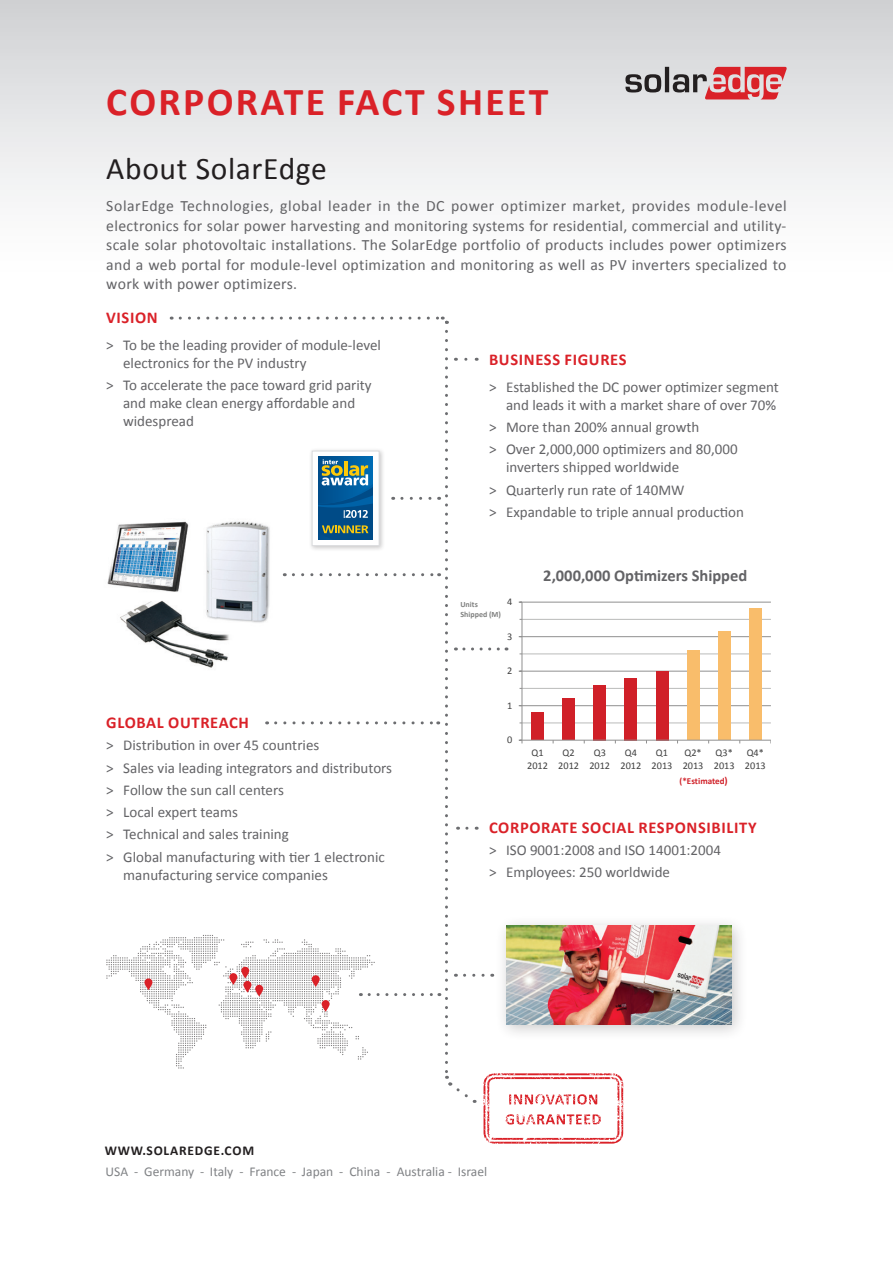
<style>
.page{position:relative;width:893px;height:1263px;background:#fff}
.page>*{position:absolute;margin:0;border:0;box-sizing:border-box;transform-origin:0 0}
.t1{font:700 39.75px "Calibri";letter-spacing:.06em;color:#da2128}
.t2{font:31.5px "Calibri";letter-spacing:.02em;color:#231f20}
.t3{font:700 16.5px "Calibri";letter-spacing:.04em;color:#da2128}
.t4{font:700 16.5px "Calibri";color:#636366}
.t5{font:15.75px/19.5px "Calibri";letter-spacing:.02em;color:#636366}
.t6{font:15px/22.2px "Calibri";color:#636366}
.t7{font:13.5px "Calibri";color:#808285}
.t8{font:700 13.5px "Calibri";letter-spacing:.06em;color:#231f20}
.t9{font:10.2px/12.5px "Calibri";color:#404040;text-align:center}
.t10{font:700 10.2px "Calibri";color:#d02028}
.t11{font:700 9.15px "Calibri";color:#d02028}
.t12{font:700 7.95px/9.6px "Calibri";color:#7f807f}
</style>
<div class="page">
<div style="left:0;top:0;width:893px;height:279px;background:linear-gradient(to bottom,#d1d2d4,#fff)"></div>
<svg style="left:625px;top:67px;width:162px;height:32px"></svg>
<svg style="left:180px;top:316px;width:269px;height:8px"></svg>
<div style="left:495px;top:914px;width:253px;height:127px;background:#231f20;opacity:.25"></div>
<img style="left:623px;top:926px;width:108px;height:98px">
<hr style="left:522px;top:723px;width:249px;height:1px;background:#babbba">
<hr style="left:522px;top:688px;width:249px;height:1px;background:#babbba">
<hr style="left:522px;top:654px;width:249px;height:1px;background:#babbba">
<hr style="left:522px;top:619px;width:249px;height:1px;background:#babbba">
<hr style="left:522px;top:705px;width:249px;height:1px;background:#909090">
<hr style="left:522px;top:671px;width:249px;height:1px;background:#909090">
<hr style="left:522px;top:636px;width:249px;height:1px;background:#909090">
<hr style="left:522px;top:602px;width:249px;height:1px;background:#909090">
<div style="left:656px;top:671px;width:12px;height:69px;background:#d02028"></div>
<div style="left:687px;top:650px;width:12px;height:90px;background:#f9bd6b"></div>
<div style="left:718px;top:631px;width:12px;height:109px;background:#f9bd6b"></div>
<div style="left:749px;top:608px;width:13px;height:132px;background:#f9bd6b"></div>
<div style="left:625px;top:678px;width:12px;height:62px;background:#d02028"></div>
<hr style="left:522px;top:740px;width:249px;height:1px;background:#909090">
<svg style="left:106px;top:331px;width:517px;height:813px"></svg>
<h1 class="t1" style="left:106px;top:76px;width:444px">CORPORATE FACT SHEET</h1>
<h2 class="t2" style="left:106px;top:148px;width:222px">About SolarEdge</h2>
<p class="t5" style="left:106px;top:196px;width:682px">SolarEdge Technologies, global leader in the DC power optimizer market, provides module-level</p>
<p class="t5" style="left:106px;top:235px;width:682px">scale solar photovoltaic installations. The SolarEdge portfolio of products includes power optimizers</p>
<p class="t5" style="left:106px;top:216px;width:682px">electronics for solar power harvesting and monitoring systems for residential, commercial and utility-</p>
<p class="t5" style="left:106px;top:255px;width:682px">and a web portal for module-level optimization and monitoring as well as PV inverters specialized to work with power optimizers.</p>
<p class="t3" style="left:106px;top:307px;width:53px">VISION</p>
<p class="t6" style="left:123px;top:334px;width:259px">To be the leading provider of module-level</p>
<p class="t6" style="left:106px;top:334px;width:9px">&gt;</p>
<p class="t6" style="left:106px;top:374px;width:9px">&gt;</p>
<p class="t6" style="left:123px;top:352px;width:250px">electronics for the PV industry<br>To accelerate the pace toward grid parity</p>
<p class="t6" style="left:123px;top:394px;width:234px;line-height:18px">and make clean energy affordable and widespread</p>
<p class="t3" style="left:106px;top:712px;width:144px">GLOBAL OUTREACH</p>
<p class="t6" style="left:123px;top:734px;width:198px">Distribution in over 45 countries</p>
<p class="t6" style="left:106px;top:734px;width:9px">&gt;</p>
<p class="t6" style="left:106px;top:757px;width:9px">&gt;</p>
<p class="t6" style="left:123px;top:757px;width:270px">Sales via leading integrators and distributors</p>
<p class="t6" style="left:106px;top:779px;width:9px">&gt;</p>
<p class="t6" style="left:123px;top:779px;width:162px">Follow the sun call centers</p>
<p class="t6" style="left:106px;top:801px;width:9px">&gt;</p>
<p class="t6" style="left:123px;top:801px;width:116px">Local expert teams</p>
<p class="t6" style="left:106px;top:823px;width:9px">&gt;</p>
<p class="t6" style="left:123px;top:823px;width:167px">Technical and sales training</p>
<p class="t6" style="left:106px;top:846px;width:9px">&gt;</p>
<p class="t6" style="left:123px;top:846px;width:263px">Global manufacturing with tier 1 electronic</p>
<p class="t6" style="left:123px;top:864px;width:206px">manufacturing service companies</p>
<p class="t3" style="left:489px;top:349px;width:139px">BUSINESS FIGURES</p>
<p class="t6" style="left:506px;top:376px;width:274px">Established the DC power optimizer segment</p>
<p class="t6" style="left:489px;top:376px;width:9px">&gt;</p>
<p class="t6" style="left:489px;top:416px;width:9px">&gt;</p>
<p class="t6" style="left:489px;top:438px;width:9px">&gt;</p>
<p class="t6" style="left:489px;top:479px;width:9px">&gt;</p>
<p class="t6" style="left:489px;top:501px;width:9px">&gt;</p>
<p class="t6" style="left:506px;top:394px;width:272px">and leads it with a market share of over 70%<br>More than 200% annual growth</p>
<p class="t6" style="left:506px;top:438px;width:233px">Over 2,000,000 optimizers and 80,000</p>
<p class="t6" style="left:506px;top:456px;width:180px">inverters shipped worldwide<br>Quarterly run rate of 140MW</p>
<p class="t6" style="left:506px;top:501px;width:239px">Expandable to triple annual production</p>
<p class="t4" style="left:543px;top:565px;width:205px">2,000,000 OPTIMIZERS SHIPPED</p>
<p class="t9" style="left:507px;top:595px;width:7px">4</p>
<p class="t12" style="left:460px;top:600px;width:42px">UNITS<br>SHIPPED M( (</p>
<p class="t9" style="left:507px;top:630px;width:7px">3</p>
<p class="t9" style="left:507px;top:664px;width:7px">2</p>
<p class="t9" style="left:507px;top:699px;width:7px">1</p>
<p class="t9" style="left:507px;top:733px;width:7px">0</p>
<p class="t9" style="left:527px;top:747px;width:22px">Q1<br>2012</p>
<p class="t9" style="left:558px;top:747px;width:22px">Q2<br>2012</p>
<p class="t9" style="left:589px;top:747px;width:22px">Q3<br>2012</p>
<p class="t9" style="left:620px;top:747px;width:22px">Q4<br>2012</p>
<p class="t9" style="left:652px;top:747px;width:22px">Q1<br>2013</p>
<p class="t9" style="left:683px;top:747px;width:22px;text-align:left">Q *2<br>2013</p>
<p class="t9" style="left:714px;top:747px;width:22px;text-align:left">Q *3<br>2013</p>
<p class="t9" style="left:745px;top:747px;width:22px;text-align:left">Q *4<br>2013</p>
<p class="t10" style="left:725px;top:774px;width:5px">(</p>
<p class="t11" style="left:680px;top:775px;width:47px">(*ESTIMATED</p>
<p class="t3" style="left:489px;top:817px;width:269px">CORPORATE SOCIAL RESPONSIBILITY</p>
<p class="t6" style="left:506px;top:839px;width:216px">ISO 9001:2008 and ISO 14001:2004</p>
<p class="t6" style="left:489px;top:839px;width:9px">&gt;</p>
<p class="t6" style="left:489px;top:861px;width:9px">&gt;</p>
<p class="t6" style="left:506px;top:861px;width:166px">Employees: 250 worldwide</p>
<p class="t8" style="left:105px;top:1142px;width:151px">WWW.SOLAREDGE.COM</p>
<p class="t7" style="left:134px;top:1162px;width:101px">- Germany - Italy</p>
<p class="t7" style="left:349px;top:1162px;width:32px">China</p>
<p class="t7" style="left:397px;top:1162px;width:92px">Australia - Israel</p>
<p class="t7" style="left:106px;top:1162px;width:24px">USA</p>
<p class="t7" style="left:292px;top:1162px;width:53px">- Japan -</p>
<p class="t7" style="left:239px;top:1162px;width:48px">- France</p>
<p class="t7" style="left:386px;top:1162px;width:6px">-</p>
</div>
